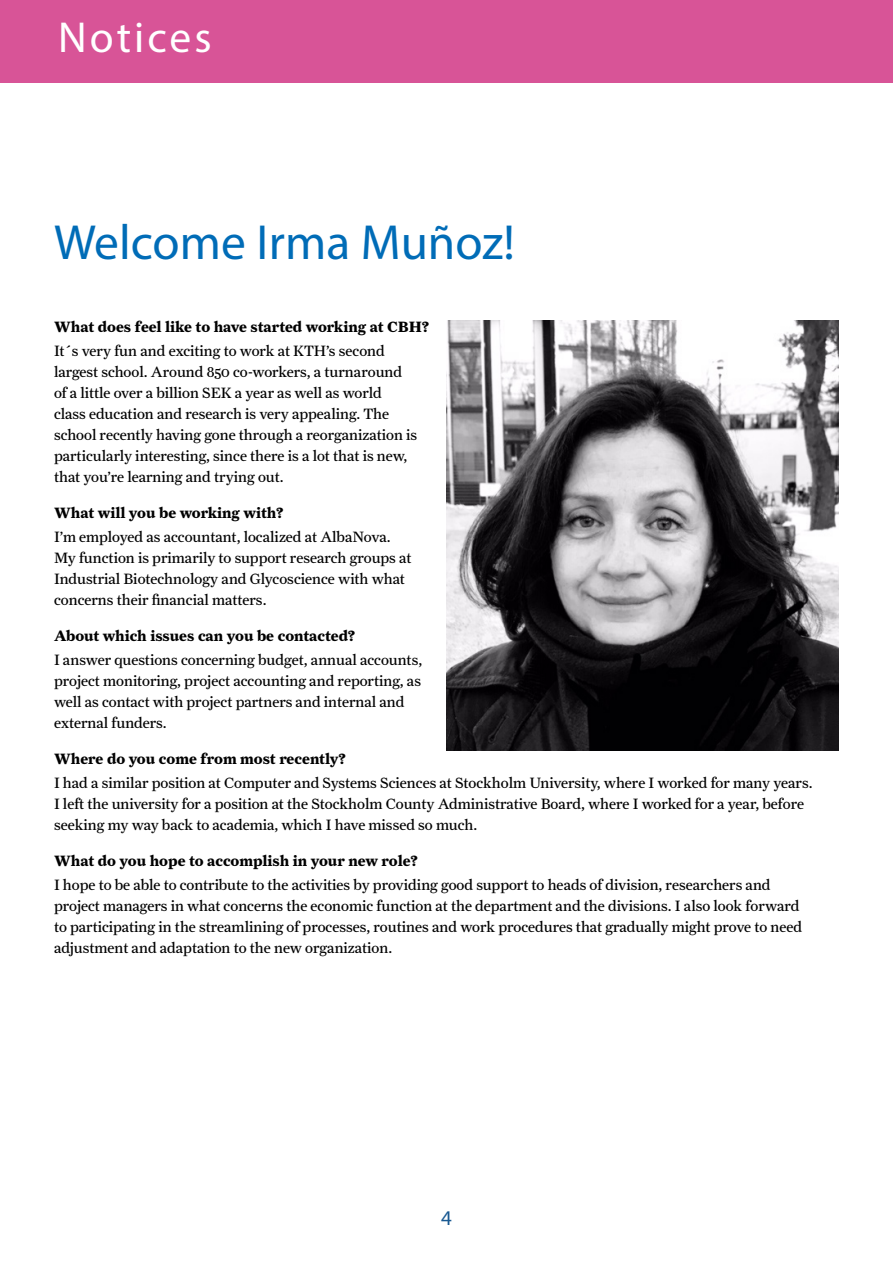
<style>
.page{position:relative;width:893px;height:1263px;background:#fff}
.page>*{position:absolute;margin:0;border:0;box-sizing:border-box;transform-origin:0 0}
.Text{font:49.5px "Myriad Pro";color:#006cb7}
.t1{font:43.5px "Myriad Pro";letter-spacing:.07em;color:#fff}
.t2{font:21px "Myriad Pro";color:#195992}
.Text-2{font:15px/21px "Farnham Text";color:#000}
.Text-3{font:700 15px "Farnham Text";color:#000}
</style>
<div class="page">
<div style="left:0;top:0;width:893px;height:82px;background:#d85497"></div>
<img style="left:446px;top:320px;width:393px;height:430px">
<p class="t1" style="left:58px;top:11px;width:155px">Notices</p>
<p class="Text" style="left:54px;top:212px;width:462px">Welcome Irma Muñoz!</p>
<p class="Text-3" style="left:54px;top:318px;width:377px">What does feel like to have started working at CBH?</p>
<p class="Text-2" style="left:54px;top:340px;width:365px">It´s very fun and exciting to work at KTH’s second largest school. Around 850 co-workers, a turnaround of a little over a billion SEK a year as well as world class education and research is very appealing. The school recently having gone through a reorganization is particularly interesting, since there is a lot that is new, that you’re learning and trying out.</p>
<p class="Text-3" style="left:54px;top:504px;width:231px">What will you be working with?</p>
<p class="Text-2" style="left:54px;top:526px;width:359px">I’m employed as accountant, localized at AlbaNova.<br>My function is primarily to support research groups at Industrial Biotechnology and Glycoscience with what concerns their financial matters.</p>
<p class="Text-3" style="left:54px;top:627px;width:303px">About which issues can you be contacted?</p>
<p class="Text-2" style="left:54px;top:649px;width:370px">I answer questions concerning budget, annual accounts, project monitoring, project accounting and reporting, as well as contact with project partners and internal and external funders.</p>
<p class="Text-3" style="left:54px;top:750px;width:294px">Where do you come from most recently?</p>
<p class="Text-2" style="left:54px;top:772px;width:760px">I had a similar position at Computer and Systems Sciences at Stockholm University, where I worked for many years.<br>I left the university for a position at the Stockholm County Administrative Board, where I worked for a year, before seeking my way back to academia, which I have missed so much.</p>
<p class="Text-3" style="left:54px;top:852px;width:366px">What do you hope to accomplish in your new role?</p>
<p class="Text-2" style="left:54px;top:874px;width:750px">I hope to be able to contribute to the activities by providing good support to heads of division, researchers and project managers in what concerns the economic function at the department and the divisions. I also look forward to participating in the streamlining of processes, routines and work procedures that gradually might prove to need adjustment and adaptation to the new organization.</p>
<h3 class="t2" style="left:441px;top:1205px;width:12px">4</h3>
</div>
